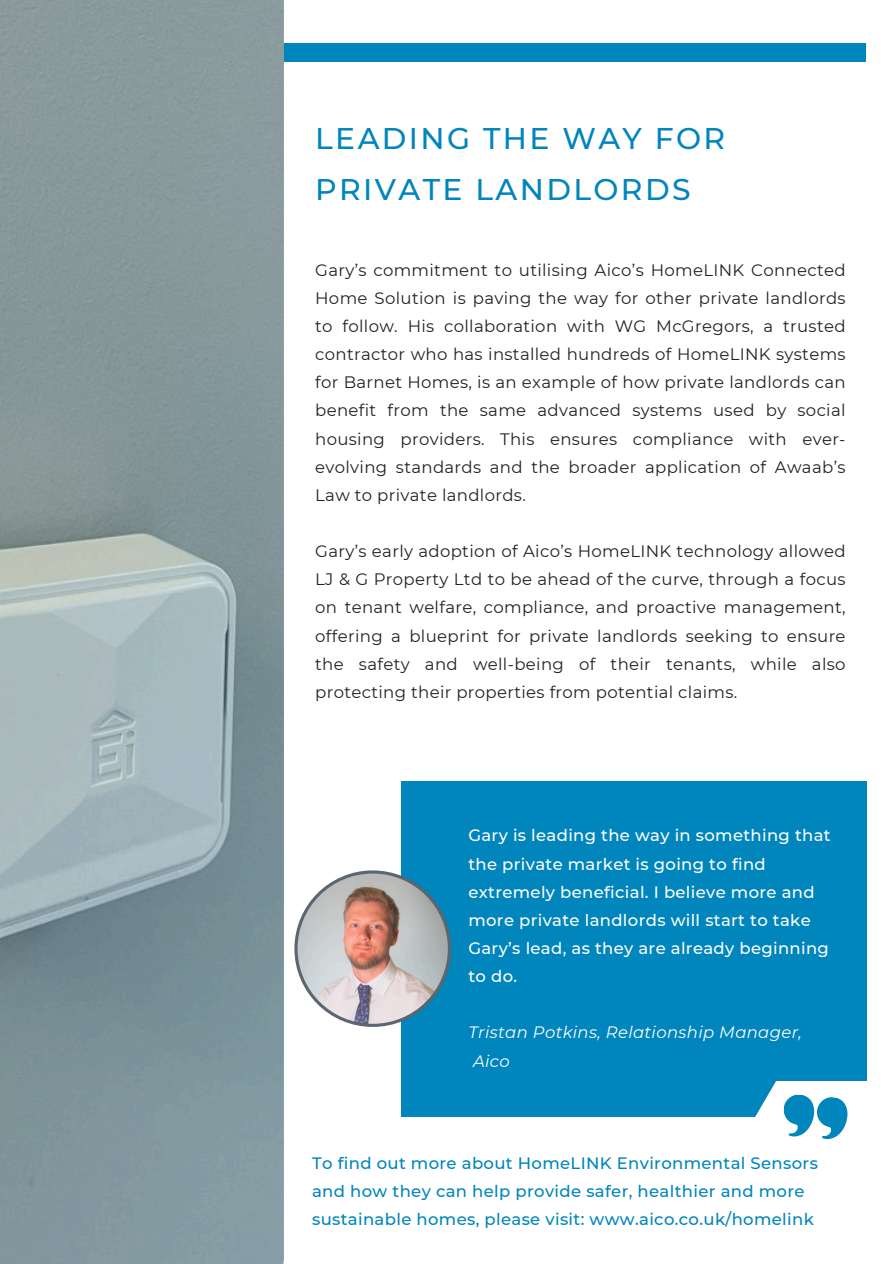
<style>
.page{position:relative;width:894px;height:1264px;background:#fff}
.page>*{position:absolute;margin:0;border:0;box-sizing:border-box;transform-origin:0 0}
.t1{font:500 29.85px/50.7px "Montserrat";letter-spacing:.08em;color:#0085bc}
.t2{font:16.5px/28.2px "Montserrat";letter-spacing:.02em;color:#222;text-align:justify}
.t3{font:500 16.5px/28.2px "Montserrat";letter-spacing:.02em;color:#fff}
.t4{font:500 16.5px/28.2px "Montserrat";letter-spacing:.02em;color:#0085bc}
.t5{font:italic 16.5px "Montserrat";letter-spacing:.02em;color:#fff}
</style>
<div class="page">
<div style="left:28px;top:43px;width:837px;height:18px;background:#0085bc"></div>
<svg style="left:0;top:0;width:284px;height:1263px;fill:#86989c"></svg>
<div style="left:401px;top:780px;width:464px;height:336px;background:#0085bc"></div>
<svg style="left:294px;top:870px;width:157px;height:156px"></svg>
<img style="left:297px;top:873px;width:151px;height:150px;border-radius:50%">
<svg style="left:724px;top:1080px;width:143px;height:59px"></svg>
<p class="t1" style="left:315px;top:113px;width:411px">LEADING THE WAY FOR<br>PRIVATE LANDLORDS</p>
<h1 class="t2" style="left:315px;top:256px;width:531px">Gary’s commitment to utilising Aico’s HomeLINK Connected Home Solution is paving the way for other private landlords to follow. His collaboration with WG McGregors, a trusted contractor who has installed hundreds of HomeLINK systems for Barnet Homes, is an example of how private landlords can benefit from the same advanced systems used by social housing providers. This ensures compliance with ever&shy;evolving standards and the broader application of Awaab’s Law to private landlords.</h1>
<p class="t2" style="left:315px;top:537px;width:531px">Gary’s early adoption of Aico’s HomeLINK technology allowed LJ &amp; G Property Ltd to be ahead of the curve, through a focus on tenant welfare, compliance, and proactive management, offering a blueprint for private landlords seeking to ensure the safety and well-being of their tenants, while also protecting their properties from potential claims.</p>
<h2 class="t3" style="left:468px;top:821px;width:364px">Gary is leading the way in something that the private market is going to find extremely beneficial. I believe more and more private landlords will start to take Gary’s lead, as they are already beginning to do.</h2>
<p class="t5" style="left:468px;top:1022px;width:335px">Tristan Potkins, Relationship Manager,</p>
<p class="t5" style="left:473px;top:1050px;width:38px">Aico</p>
<p class="t4" style="left:312px;top:1148px;width:507px">To find out more about HomeLINK Environmental Sensors and how they can help provide safer, healthier and more sustainable homes, please visit: www.aico.co.uk/homelink</p>
</div>
